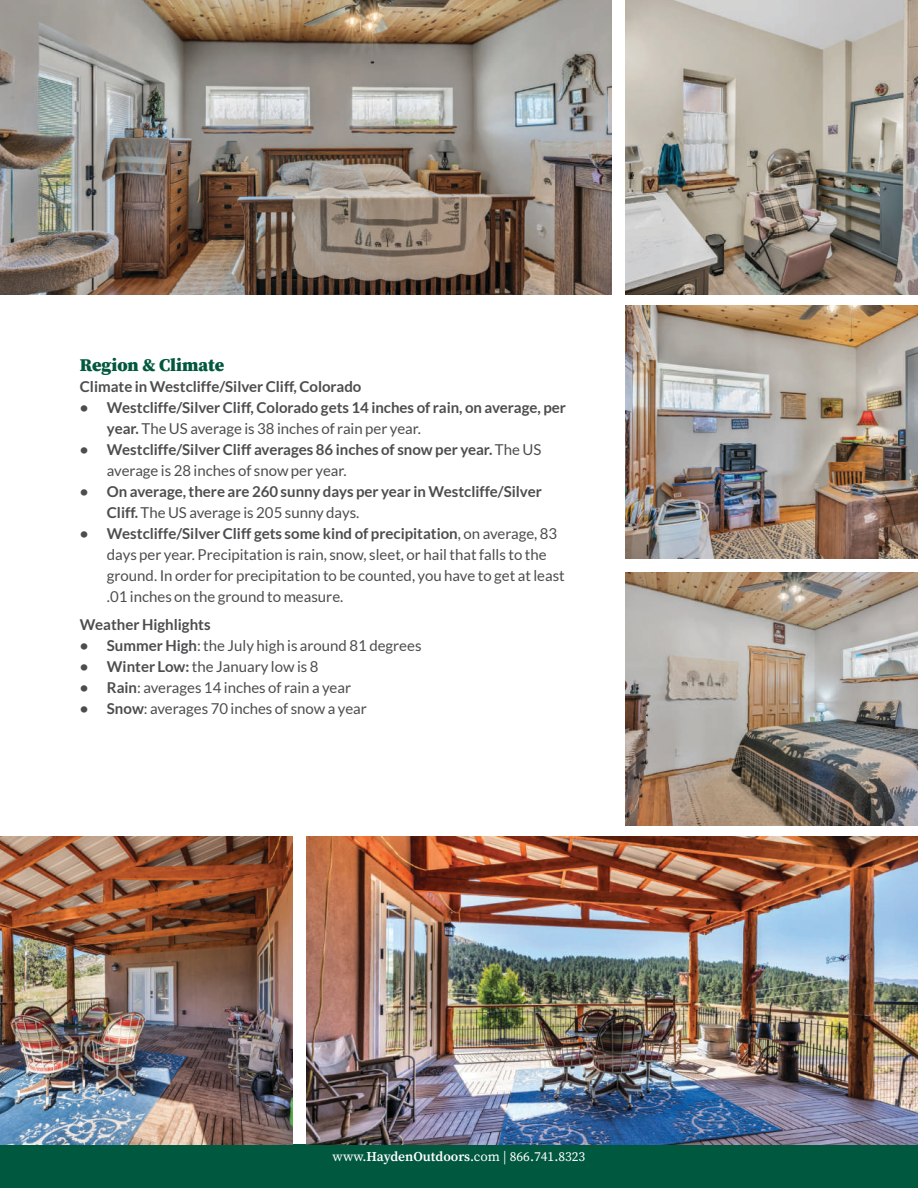
<style>
.page{position:relative;width:918px;height:1188px;background:#fff}
.page>*{position:absolute;margin:0;border:0;box-sizing:border-box;transform-origin:0 0}
.t1{font:900 18px "Source Serif Pro";color:#00583e}
.t2{font:15px/21px "Lato";color:#4d4d4f}
.t3{font:700 15px/21px "Lato";color:#4d4d4f}
.t4{font:13.5px "Source Serif Pro";color:#fff}
.s1{font-weight:400}
.s2{font-weight:700}
.s3{font-weight:600}
</style>
<div class="page">
<div style="left:0;top:1144px;width:918px;height:44px;background:#00583e"></div>
<img style="left:626px;top:0;width:292px;height:294px">
<img style="left:306px;top:836px;width:612px;height:308px">
<img style="left:0;top:0;width:612px;height:294px">
<img style="left:0;top:836px;width:292px;height:308px">
<img style="left:626px;top:572px;width:292px;height:253px">
<img style="left:626px;top:306px;width:292px;height:253px">
<p class="t1" style="left:80px;top:352px;width:146px">Region &amp; Climate</p>
<p class="t3" style="left:80px;top:376px;width:283px">Climate in Westcliffe/Silver Cliff, Colorado</p>
<p class="t3" style="left:107px;top:397px;width:461px;text-indent:-27px">• Westcliffe/Silver Cliff, Colorado gets 14 inches of rain, on average, per year. <span class="s1">The US average is 38 inches of rain per year.</span></p>
<p class="t3" style="left:107px;top:439px;width:436px;text-indent:-27px">• Westcliffe/Silver Cliff averages 86 inches of snow per year. <span class="s1">The US average is 28 inches of snow per year.</span></p>
<p class="t3" style="left:107px;top:481px;width:436px;text-indent:-27px">• On average, there are 260 sunny days per year in Westcliffe/Silver<br>Cliff. <span class="s1">The US average is 205 sunny days.</span></p>
<p class="t2" style="left:107px;top:523px;width:459px;text-indent:-27px"><span class="s2">• Westcliffe/Silver Cliff gets some kind of precipitation</span>, on average, 83 days per year. Precipitation is rain, snow, sleet, or hail that falls to the ground. In order for precipitation to be counted, you have to get at least .01 inches on the ground to measure.</p>
<p class="t3" style="left:80px;top:613px;width:132px">Weather Highlights</p>
<p class="t2" style="left:80px;top:635px;width:343px"><span class="s2">• Summer High</span>: the July high is around 81 degrees</p>
<p class="t2" style="left:80px;top:656px;width:240px"><span class="s2">• Winter Low:</span> the January low is 8</p>
<p class="t2" style="left:80px;top:677px;width:273px"><span class="s2">• Rain</span>: averages 14 inches of rain a year</p>
<p class="t2" style="left:80px;top:698px;width:289px"><span class="s2">• Snow</span>: averages 70 inches of snow a year</p>
<p class="t4" style="left:333px;top:1148px;width:254px">www.<span class="s3">HaydenOutdoors</span>.com | 866.741.8323</p>
</div>
